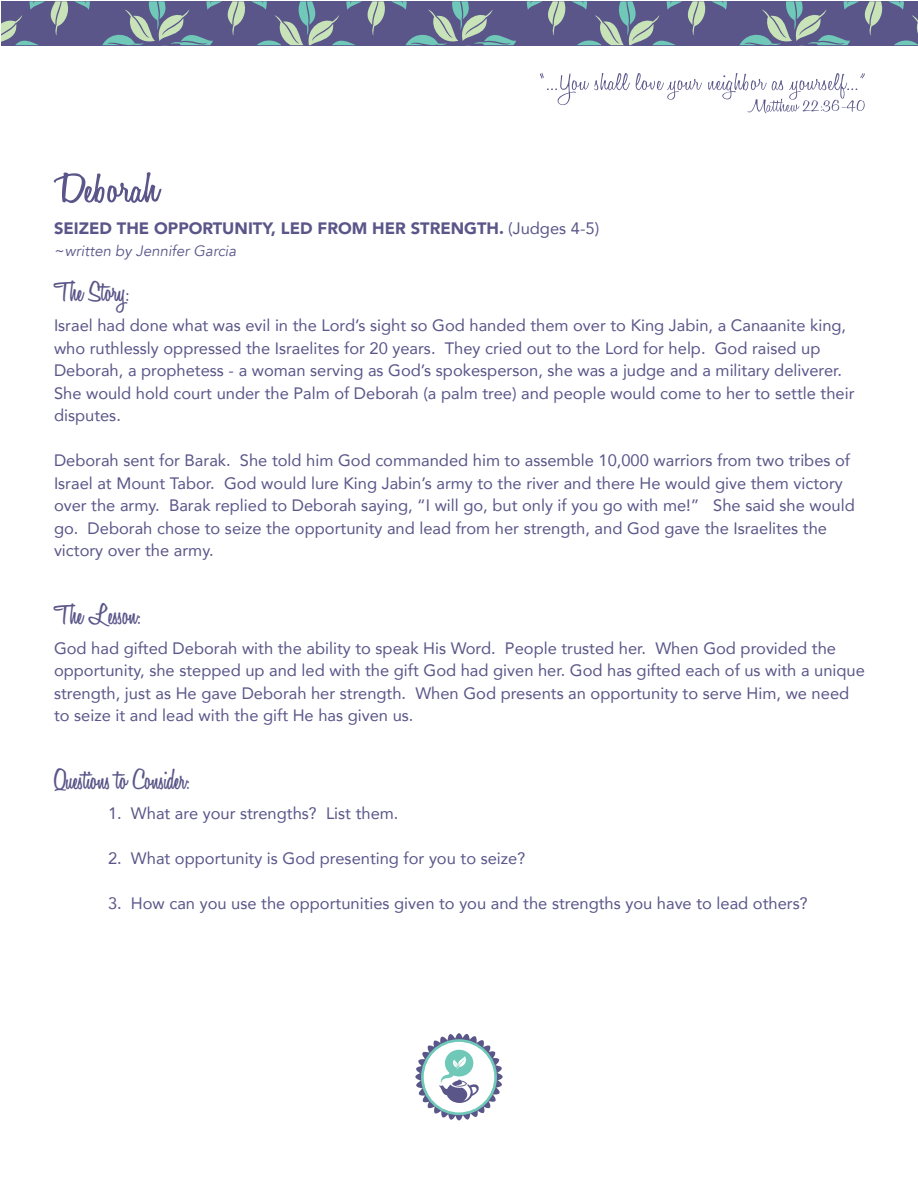
<style>
.page{position:relative;width:918px;height:1188px;background:#fff}
.page>*{position:absolute;margin:0;border:0;box-sizing:border-box;transform-origin:0 0}
.t1{font:600 43.65px "Honey Script";color:#5a5689;scale:1.29 1}
.t2{font:600 30px "Honey Script";color:#5a5689}
.t3{font:16.5px/22.5px "Avenir";color:#5a5689}
.t4{font:900 16.5px "Avenir";color:#5a5689}
.t5{font:italic 15px "Avenir";color:#5a5689}
.s1{font-weight:400}
.s2{font-style:normal;font-size:16.5px}
</style>
<div class="page">
<svg style="left:636px;top:73px;width:66px;height:27px"></svg>
<svg style="left:540px;top:73px;width:90px;height:32px"></svg>
<svg style="left:708px;top:73px;width:157px;height:40px"></svg>
<div style="left:1px;top:1px;width:917px;height:44px;background:#5a5689"></div>
<svg style="left:527px;top:1px;width:200px;height:44px"></svg>
<svg style="left:739px;top:1px;width:179px;height:45px"></svg>
<svg style="left:1px;top:1px;width:89px;height:44px"></svg>
<svg style="left:102px;top:1px;width:414px;height:45px"></svg>
<svg style="left:415px;top:1033px;width:88px;height:88px"></svg>
<h1 class="t1" style="left:55px;top:162px;width:82px">Deborah</h1>
<p class="t4" style="left:54px;top:214px;width:547px">SEIZED THE OPPORTUNITY, LED FROM HER STRENGTH. <span class="s1">(Judges 4-5)</span></p>
<p class="t5" style="left:54px;top:242px;width:184px"><span class="s2">~</span>written by Jennifer Garcia</p>
<h2 class="t2" style="left:54px;top:274px;width:76px">The Story:</h2>
<p class="t3" style="left:54px;top:314px;width:802px">Israel had done what was evil in the Lord’s sight so God handed them over to King Jabin, a Canaanite king, who ruthlessly oppressed the Israelites for 20 years. They cried out to the Lord for help. God raised up Deborah, a prophetess - a woman serving as God’s spokesperson, she was a judge and a military deliverer.<br>She would hold court under the Palm of Deborah (a palm tree) and people would come to her to settle their disputes.</p>
<p class="t3" style="left:54px;top:449px;width:802px">Deborah sent for Barak. She told him God commanded him to assemble 10,000 warriors from two tribes of Israel at Mount Tabor. God would lure King Jabin’s army to the river and there He would give them victory over the army. Barak replied to Deborah saying, “I will go, but only if you go with me!” She said she would go. Deborah chose to seize the opportunity and lead from her strength, and God gave the Israelites the victory over the army.</p>
<h2 class="t2" style="left:54px;top:596px;width:88px">The Lesson:</h2>
<p class="t3" style="left:54px;top:636px;width:812px">God had gifted Deborah with the ability to speak His Word. People trusted her. When God provided the opportunity, she stepped up and led with the gift God had given her. God has gifted each of us with a unique strength, just as He gave Deborah her strength. When God presents an opportunity to serve Him, we need to seize it and lead with the gift He has given us.</p>
<h2 class="t2" style="left:54px;top:761px;width:137px">Questions to Consider:</h2>
<p class="t3" style="left:108px;top:801px;width:292px">1. What are your strengths? List them.</p>
<p class="t3" style="left:108px;top:846px;width:419px">2. What opportunity is God presenting for you to seize?</p>
<p class="t3" style="left:108px;top:891px;width:701px">3. How can you use the opportunities given to you and the strengths you have to lead others?</p>
</div>
